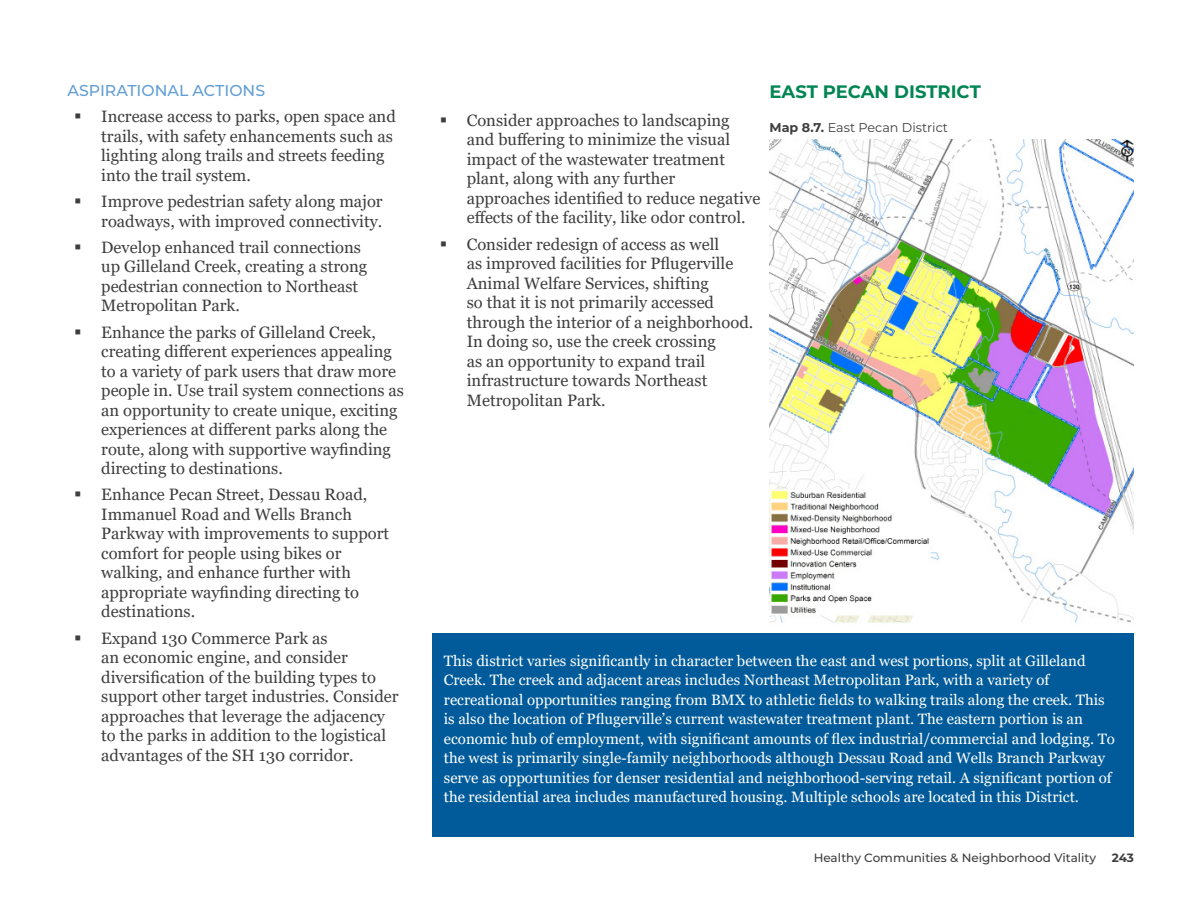
<style>
.page{position:relative;width:1188px;height:918px;background:#fff}
.page>*{position:absolute;margin:0;border:0;box-sizing:border-box;transform-origin:0 0}
.Header_2{font:700 18px "Montserrat";color:#008553}
.t1{font:16.5px/19.5px "Georgia";color:#3e3e3f}
.Header_3{font:500 15.75px "Montserrat";color:#639ed5}
.Body_Text{font:15px/19.5px "Georgia";color:#fff}
.t2{font:12.75px "Montserrat";color:#3e3e3f}
.t3{font:500 12px "Montserrat";color:#3e3e3f}
.t4{font:700 12px "Montserrat";color:#3e3e3f}
.s1{font-weight:700}
</style>
<div class="page">
<img style="left:770px;top:139px;width:364px;height:484px">
<div style="left:432px;top:633px;width:702px;height:204px;background:#015b9a"></div>
<p class="Header_3" style="left:68px;top:80px;width:199px">ASPIRATIONAL ACTIONS</p>
<p class="t1" style="left:101px;top:107px;width:296px">Increase access to parks, open space and trails, with safety enhancements such as lighting along trails and streets feeding into the trail system.</p>
<p class="t1" style="left:101px;top:192px;width:283px">Improve pedestrian safety along major roadways, with improved connectivity.</p>
<p class="t1" style="left:101px;top:238px;width:268px">Develop enhanced trail connections up Gilleland Creek, creating a strong pedestrian connection to Northeast<br>Metropolitan Park.</p>
<p class="t1" style="left:101px;top:323px;width:304px">Enhance the parks of Gilleland Creek, creating different experiences appealing to a variety of park users that draw more people in. Use trail system connections as an opportunity to create unique, exciting experiences at different parks along the route, along with supportive wayfinding directing to destinations.</p>
<p class="t1" style="left:101px;top:485px;width:289px">Enhance Pecan Street, Dessau Road,<br>Immanuel Road and Wells Branch<br>Parkway with improvements to support comfort for people using bikes or walking, and enhance further with appropriate wayfinding directing to destinations.</p>
<p class="t1" style="left:101px;top:629px;width:299px">Expand 130 Commerce Park as<br>an economic engine, and consider diversification of the building types to support other target industries. Consider approaches that leverage the adjacency to the parks in addition to the logistical advantages of the SH 130 corridor.</p>
<p class="t1" style="left:467px;top:111px;width:295px">Consider approaches to landscaping and buffering to minimize the visual impact of the wastewater treatment plant, along with any further approaches identified to reduce negative effects of the facility, like odor control.</p>
<p class="t1" style="left:467px;top:235px;width:288px">Consider redesign of access as well<br>as improved facilities for Pflugerville Animal Welfare Services, shifting<br>so that it is not primarily accessed through the interior of a neighborhood.<br>In doing so, use the creek crossing<br>as an opportunity to expand trail infrastructure towards Northeast Metropolitan Park.</p>
<p class="Header_2" style="left:770px;top:79px;width:213px">EAST PECAN DISTRICT</p>
<p class="t2" style="left:770px;top:119px;width:180px"><span class="s1">Map 8.7.</span> East Pecan District</p>
<p class="Body_Text" style="left:444px;top:651px;width:673px">This district varies significantly in character between the east and west portions, split at Gilleland Creek. The creek and adjacent areas includes Northeast Metropolitan Park, with a variety of recreational opportunities ranging from BMX to athletic fields to walking trails along the creek. This is also the location of Pflugerville’s current wastewater treatment plant. The eastern portion is an economic hub of employment, with significant amounts of flex industrial/commercial and lodging. To the west is primarily single-family neighborhoods although Dessau Road and Wells Branch Parkway serve as opportunities for denser residential and neighborhood-serving retail. A significant portion of the residential area includes manufactured housing. Multiple schools are located in this District.</p>
<p class="t3" style="left:814px;top:849px;width:284px">Healthy Communities &amp; Neighborhood Vitality</p>
<p class="t4" style="left:1112px;top:849px;width:24px">243</p>
</div>
